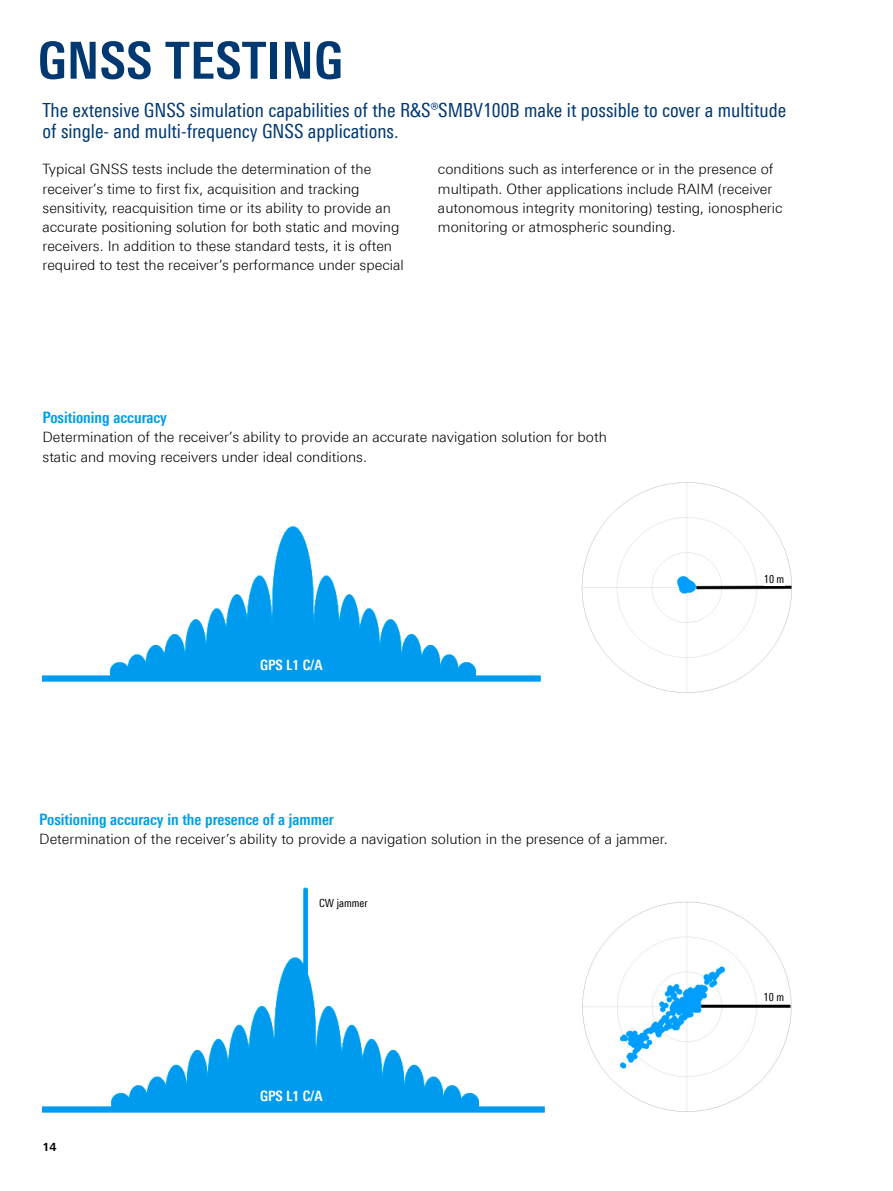
<style>
.page{position:relative;width:893px;height:1191px;background:#fff}
.page>*{position:absolute;margin:0;border:0;box-sizing:border-box;transform-origin:0 0}
.Seiten_Headline_34Pt_blau_IVZ_Applikatio{font:700 condensed 51px "Linotype Universfor RS";letter-spacing:.01em;color:#003872}
.Teaser{font:condensed 19.5px/21.5px "Linotype Universfor RS";color:#003872}
.Absatzfett_cyan{font:700 condensed 15.75px "Linotype Universfor RS";color:#009ee3}
.Haupttext{font:300 14.25px/19.2px "Linotype Universfor RS";color:#000}
.Haupttext_ohne_Abstand{font:300 14.25px/19.2px "Linotype Universfor RS";color:#000}
.Grafiktext_9_5_pt_ohne_Raster_fett_weiss{font:700 condensed 14.25px "Linotype Universfor RS";color:#fff}
.Grafiktext_7_5_pt{font:condensed 11.25px "Linotype Universfor RS";color:#000}
.t1{font:700 11.25px "Linotype Universfor RS";color:#000}
</style>
<div class="page">
<img style="left:582px;top:901px;width:210px;height:211px">
<img style="left:581px;top:482px;width:211px;height:211px">
<img style="left:43px;top:887px;width:501px;height:225px">
<div style="left:764px;top:575px;width:20px;height:10px;background:#fff"></div>
<div style="left:764px;top:992px;width:22px;height:11px;background:#fff"></div>
<div style="left:319px;top:898px;width:59px;height:17px;background:#fff"></div>
<img style="left:43px;top:526px;width:497px;height:155px">
<p class="Seiten_Headline_34Pt_blau_IVZ_Applikatio" style="left:38px;top:30px;width:306px">GNSS TESTING</p>
<p class="Teaser" style="left:43px;top:99px;width:745px">The extensive GNSS simulation capabilities of the R&amp;S®SMBV100B make it possible to cover a multitude of single- and multi-frequency GNSS applications.</p>
<p class="Haupttext" style="left:438px;top:160px;width:346px">conditions such as interference or in the presence of multipath. Other applications include RAIM (receiver autonomous integrity monitoring) testing, ionospheric monitoring or atmospheric sounding.</p>
<p class="Haupttext" style="left:43px;top:160px;width:363px">Typical GNSS tests include the determination of the receiver’s time to first fix, acquisition and tracking sensitivity, reacquisition time or its ability to provide an accurate positioning solution for both static and moving receivers. In addition to these standard tests, it is often required to test the receiver’s performance under special</p>
<p class="Absatzfett_cyan" style="left:43px;top:408px;width:126px">Positioning accuracy</p>
<p class="Haupttext_ohne_Abstand" style="left:43px;top:427px;width:566px">Determination of the receiver’s ability to provide an accurate navigation solution for both static and moving receivers under ideal conditions.</p>
<p class="Grafiktext_9_5_pt_ohne_Raster_fett_weiss" style="left:260px;top:656px;width:64px">GPS L1 C/A</p>
<p class="Absatzfett_cyan" style="left:39px;top:810px;width:296px">Positioning accuracy in the presence of a jammer</p>
<p class="Haupttext_ohne_Abstand" style="left:39px;top:829px;width:630px">Determination of the receiver’s ability to provide a navigation solution in the presence of a jammer.</p>
<p class="Grafiktext_7_5_pt" style="left:319px;top:896px;width:50px">CW jammer</p>
<p class="t1" style="left:43px;top:1139px;width:16px">14</p>
<p class="Grafiktext_9_5_pt_ohne_Raster_fett_weiss" style="left:260px;top:1087px;width:64px">GPS L1 C/A</p>
<p class="Grafiktext_7_5_pt" style="left:764px;top:572px;width:22px">10 m</p>
<p class="Grafiktext_7_5_pt" style="left:764px;top:990px;width:22px">10 m</p>
</div>
